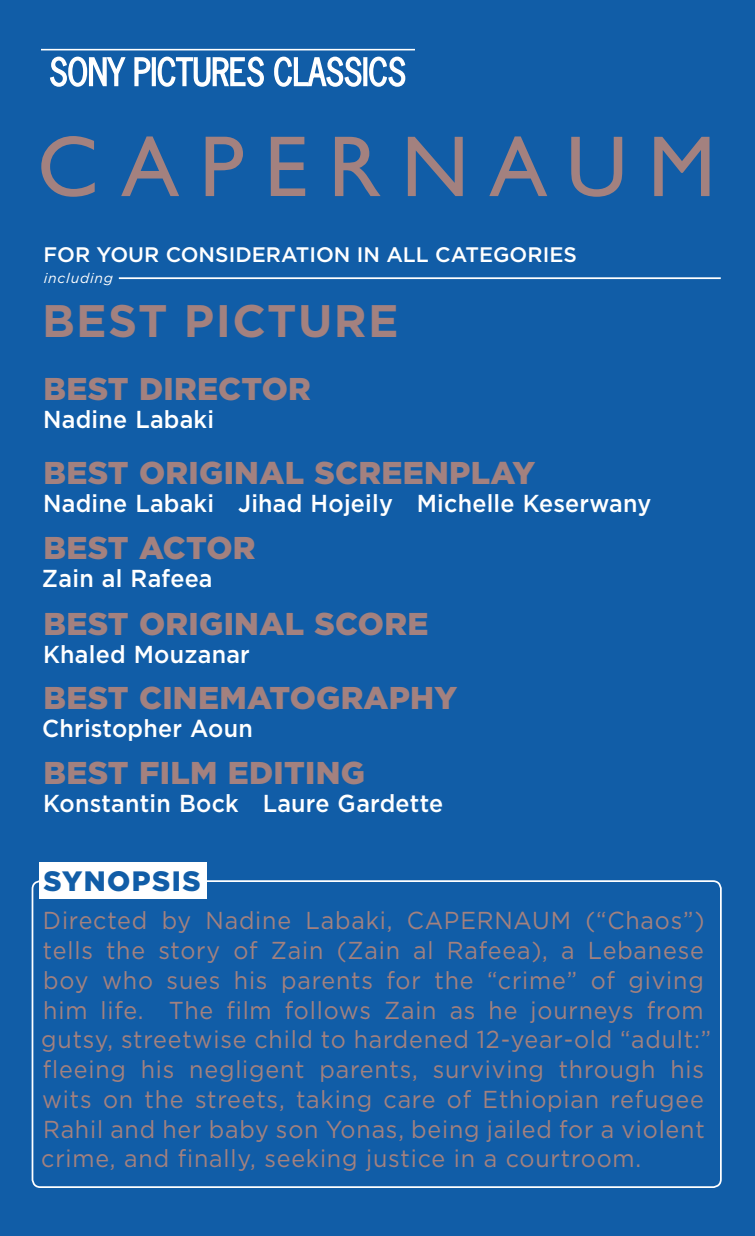
<style>
.page{position:relative;width:755px;height:1236px;background:#fff}
.page>*{position:absolute;margin:0;border:0;box-sizing:border-box;transform-origin:0 0}
.t1{font:700 45.5px "Gotham";letter-spacing:.03em;color:#a3817f}
.t2{font:900 31.5px "Gotham";letter-spacing:.01em;color:#a3817f}
.t3{font:900 28px "Gotham";letter-spacing:.05em;color:#115da7}
.t4{font:24.5px/29.8px "Gotham";letter-spacing:.035em;color:#a3817f;scale:.95 1}
.t5{font:500 24.5px "Gotham";letter-spacing:.01em;color:#fff;scale:.95 1}
.t6{font:500 21px "Gotham";color:#fff}
.t7{font:italic 14px "Gotham";letter-spacing:.055em;color:#fff}
</style>
<div class="page">
<div style="left:0;top:0;width:754px;height:1235px;background:#115da7"></div>
<div style="left:32px;top:880px;width:689px;height:307px;border:2px solid #fff;border-radius:8px"></div>
<div style="left:39px;top:861px;width:167px;height:37px;background:#fff"></div>
<svg style="left:50px;top:56px;width:76px;height:31px"></svg>
<svg style="left:134px;top:57px;width:17px;height:30px"></svg>
<div style="left:152px;top:57px;width:4px;height:29px;border:2px solid #fff"></div>
<svg style="left:157px;top:56px;width:107px;height:31px"></svg>
<svg style="left:273px;top:48px;width:89px;height:39px"></svg>
<div style="left:363px;top:57px;width:4px;height:29px;border:2px solid #fff"></div>
<svg style="left:369px;top:56px;width:37px;height:31px"></svg>
<hr style="left:41px;top:49px;width:374px;height:1px;background:#fff">
<svg style="left:41px;top:136px;width:668px;height:61px"></svg>
<hr style="left:119px;top:277px;width:601px;height:2px;background:#fff">
<p class="t6" style="left:44px;top:242px;width:534px">FOR YOUR CONSIDERATION IN ALL CATEGORIES</p>
<p class="t7" style="left:44px;top:270px;width:71px">including</p>
<h1 class="t1" style="left:42px;top:294px;width:358px">BEST PICTURE</h1>
<p class="t2" style="left:44px;top:370px;width:269px">BEST DIRECTOR</p>
<p class="t5" style="left:43px;top:405px;width:181px">Nadine Labaki</p>
<p class="t2" style="left:44px;top:454px;width:493px">BEST ORIGINAL SCREENPLAY</p>
<p class="t5" style="left:43px;top:489px;width:641px">Nadine Labaki Jihad Hojeily Michelle Keserwany</p>
<p class="t2" style="left:44px;top:530px;width:213px">BEST ACTOR</p>
<p class="t5" style="left:42px;top:564px;width:181px">Zain al Rafeea</p>
<p class="t2" style="left:44px;top:605px;width:386px">BEST ORIGINAL SCORE</p>
<p class="t5" style="left:43px;top:640px;width:219px">Khaled Mouzanar</p>
<p class="t2" style="left:44px;top:679px;width:415px">BEST CINEMATOGRAPHY</p>
<p class="t5" style="left:42px;top:714px;width:223px">Christopher Aoun</p>
<p class="t2" style="left:44px;top:754px;width:323px">BEST FILM EDITING</p>
<p class="t5" style="left:43px;top:789px;width:422px">Konstantin Bock Laure Gardette</p>
<p class="t3" style="left:43px;top:864px;width:159px">SYNOPSIS</p>
<p class="t4" style="left:41px;top:905px;width:706px">Directed by Nadine Labaki, CAPERNAUM (“Chaos”) tells the story of Zain (Zain al Rafeea), a Lebanese boy who sues his parents for the “crime” of giving him life. The film follows Zain as he journeys from gutsy, streetwise child to hardened 12-year-old “adult:” fleeing his negligent parents, surviving through his wits on the streets, taking care of Ethiopian refugee Rahil and her baby son Yonas, being jailed for a violent crime, and finally, seeking justice in a courtroom.</p>
</div>
